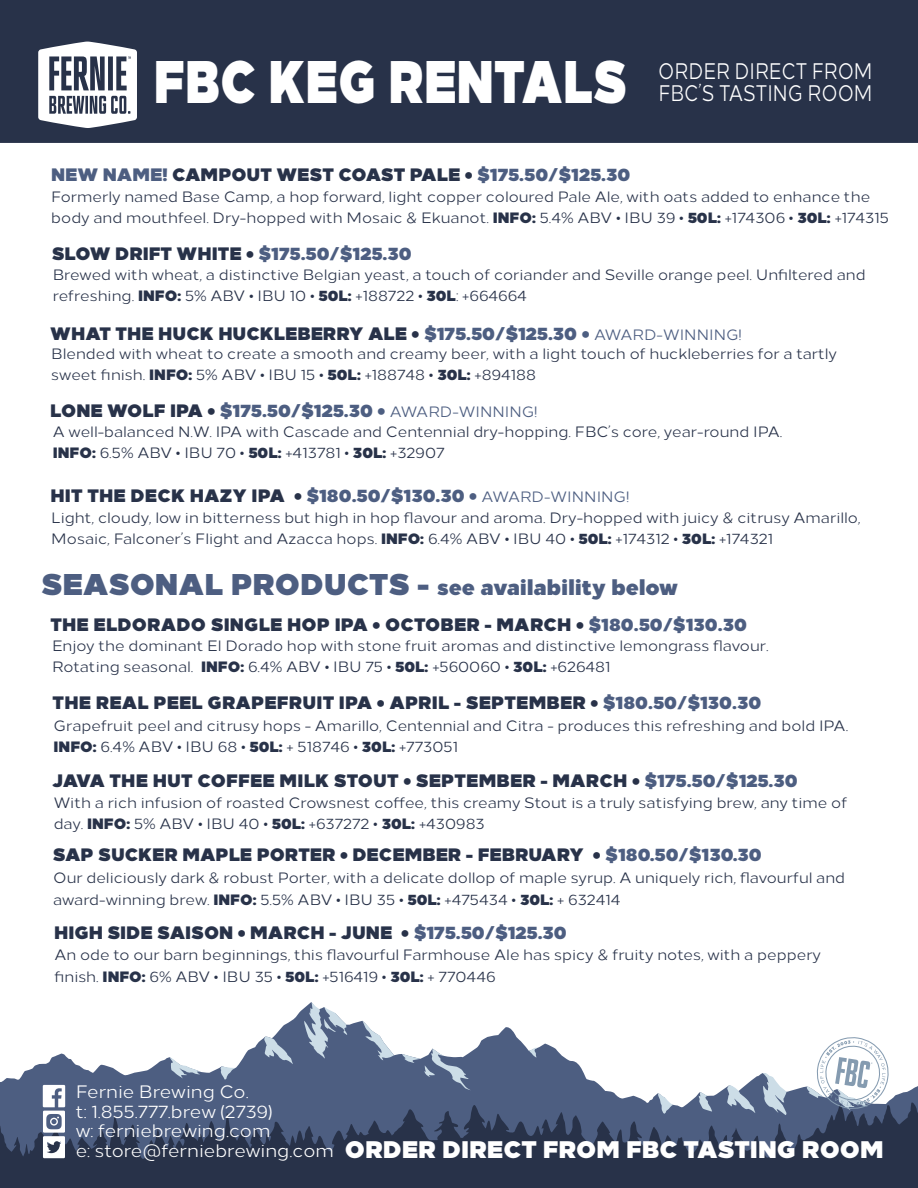
<style>
.page{position:relative;width:918px;height:1188px;background:#fff}
.page>*{position:absolute;margin:0;border:0;box-sizing:border-box;transform-origin:0 0}
.t1{font:900 60px "Loew";color:#fff;scale:.8 1}
.t2{font:900 24px "Loew";color:#fff}
.t3{font:900 22.5px "Loew";color:#4d5e81}
.t4{font:22.5px/22.5px "Loew";color:#fff;scale:.8 1}
.t5{font:900 18px "Loew";color:#283249}
.t6{font:900 18px "Loew";color:#4d5e81}
.t7{font:18px/19.5px "Loew";color:#fff}
.t8{font:15px/21px "Loew";color:#283249}
.s1{color:#283249}
.s2{font-weight:900}
.s3{color:#4d5e81}
.s4{font-weight:400;font-size:15px;color:#4d5e81}
.s5{font-weight:400;font-size:15px}
.s6{font-size:30px}
</style>
<div class="page">
<svg style="left:4px;top:1008px;width:759px;height:72px"></svg>
<svg style="left:763px;top:1073px;width:12px;height:7px"></svg>
<svg style="left:363px;top:1021px;width:31px;height:40px"></svg>
<svg style="left:304px;top:1002px;width:44px;height:58px;background:#8f9db3"></svg>
<svg style="left:402px;top:1049px;width:70px;height:31px"></svg>
<svg style="left:264px;top:1036px;width:29px;height:29px"></svg>
<svg style="left:170px;top:1057px;width:31px;height:22px"></svg>
<svg style="left:529px;top:1048px;width:8px;height:10px"></svg>
<svg style="left:220px;top:1066px;width:15px;height:14px"></svg>
<svg style="left:0;top:1080px;width:918px;height:108px;background:#404d68"></svg>
<svg style="left:806px;top:1037px;width:83px;height:74px"></svg>
<svg style="left:43px;top:1085px;width:22px;height:73px"></svg>
<div style="left:0;top:0;width:918px;height:143px;background:#283249"></div>
<svg style="left:38px;top:42px;width:99px;height:86px"></svg>
<h1 class="t1" style="left:153px;top:29px;width:593px">FBC KEG RENTALS</h1>
<h3 class="t4" style="left:658px;top:57px;width:269px">ORDER DIRECT FROM<br>FBC’S TASTING ROOM</h3>
<p class="t6" style="left:51px;top:159px;width:581px">NEW NAME! <span class="s1">CAMPOUT WEST COAST PALE •</span> $175.50/$125.30</p>
<p class="t8" style="left:51px;top:185px;width:839px">Formerly named Base Camp, a hop forward, light copper coloured Pale Ale, with oats added to enhance the body and mouthfeel. Dry-hopped with Mosaic &amp; Ekuanot. <span class="s2">INFO:</span> 5.4% ABV • IBU 39 • <span class="s2">50L:</span> +174306 • <span class="s2">30L:</span> +174315</p>
<p class="t5" style="left:52px;top:238px;width:361px">SLOW DRIFT WHITE • <span class="s3">$175.50/$125.30</span></p>
<p class="t8" style="left:53px;top:263px;width:814px">Brewed with wheat, a distinctive Belgian yeast, a touch of coriander and Seville orange peel. Unfiltered and refreshing. <span class="s2">INFO:</span> 5% ABV • IBU 10 • <span class="s2">50L:</span> +188722 • <span class="s2">30L</span>: +664664</p>
<p class="t5" style="left:50px;top:318px;width:693px">WHAT THE HUCK HUCKLEBERRY ALE • <span class="s3">$175.50/$125.30 •</span> <span class="s4">AWARD-WINNING!</span></p>
<p class="t8" style="left:51px;top:342px;width:787px">Blended with wheat to create a smooth and creamy beer, with a light touch of huckleberries for a tartly sweet finish. <span class="s2">INFO:</span> 5% ABV • IBU 15 • <span class="s2">50L:</span> +188748 • <span class="s2">30L:</span> +894188</p>
<p class="t6" style="left:50px;top:395px;width:488px"><span class="s1">LONE WOLF IPA •</span> $175.50/$125.30 • <span class="s5">AWARD-WINNING!</span></p>
<p class="t8" style="left:53px;top:419px;width:731px">A well-balanced N.W. IPA with Cascade and Centennial dry-hopping. FBC’s core, year-round IPA.<br><span class="s2">INFO:</span> 6.5% ABV • IBU 70 • <span class="s2">50L:</span> +413781 • <span class="s2">30L:</span> +32907</p>
<p class="t5" style="left:50px;top:480px;width:580px">HIT THE DECK HAZY IPA • <span class="s3">$180.50/$130.30 •</span> <span class="s4">AWARD-WINNING!</span></p>
<p class="t8" style="left:51px;top:505px;width:811px">Light, cloudy, low in bitterness but high in hop flavour and aroma. Dry-hopped with juicy &amp; citrusy Amarillo,<br>Mosaic, Falconer’s Flight and Azacca hops. <span class="s2">INFO:</span> 6.4% ABV • IBU 40 • <span class="s2">50L:</span> +174312 • <span class="s2">30L:</span> +174321</p>
<h3 class="t3" style="left:41px;top:568px;width:638px"><span class="s6">SEASONAL PRODUCTS -</span> see availability below</h3>
<p class="t5" style="left:50px;top:609px;width:698px">THE ELDORADO SINGLE HOP IPA • OCTOBER - MARCH • <span class="s3">$180.50/$130.30</span></p>
<p class="t8" style="left:52px;top:634px;width:718px">Enjoy the dominant El Dorado hop with stone fruit aromas and distinctive lemongrass flavour.<br>Rotating seasonal. <span class="s2">INFO:</span> 6.4% ABV • IBU 75 • <span class="s2">50L:</span> +560060 • <span class="s2">30L:</span> +626481</p>
<p class="t5" style="left:53px;top:686px;width:710px">THE REAL PEEL GRAPEFRUIT IPA • APRIL - SEPTEMBER • <span class="s3">$180.50/$130.30</span></p>
<p class="t8" style="left:54px;top:714px;width:796px">Grapefruit peel and citrusy hops - Amarillo, Centennial and Citra - produces this refreshing and bold IPA.<br><span class="s2">INFO:</span> 6.4% ABV • IBU 68 • <span class="s2">50L:</span> + 518746 • <span class="s2">30L:</span> +773051</p>
<p class="t5" style="left:52px;top:764px;width:747px">JAVA THE HUT COFFEE MILK STOUT • SEPTEMBER - MARCH • <span class="s3">$175.50/$125.30</span></p>
<p class="t8" style="left:54px;top:790px;width:795px;line-height:21.6px">With a rich infusion of roasted Crowsnest coffee, this creamy Stout is a truly satisfying brew, any time of day. <span class="s2">INFO:</span> 5% ABV • IBU 40 • <span class="s2">50L:</span> +637272 • <span class="s2">30L:</span> +430983</p>
<p class="t5" style="left:53px;top:839px;width:711px">SAP SUCKER MAPLE PORTER • DECEMBER - FEBRUARY • <span class="s3">$180.50/$130.30</span></p>
<p class="t8" style="left:53px;top:866px;width:794px;line-height:21.6px">Our deliciously dark &amp; robust Porter, with a delicate dollop of maple syrup. A uniquely rich, flavourful and award-winning brew. <span class="s2">INFO:</span> 5.5% ABV • IBU 35 • <span class="s2">50L:</span> +475434 • <span class="s2">30L:</span> + 632414</p>
<p class="t5" style="left:54px;top:917px;width:514px">HIGH SIDE SAISON • MARCH - JUNE • <span class="s3">$175.50/$125.30</span></p>
<p class="t8" style="left:54px;top:943px;width:768px;line-height:21.6px">An ode to our barn beginnings, this flavourful Farmhouse Ale has spicy &amp; fruity notes, with a peppery finish. <span class="s2">INFO:</span> 6% ABV • IBU 35 • <span class="s2">50L:</span> +516419 • <span class="s2">30L:</span> + 770446</p>
<p class="t7" style="left:76px;top:1081px;width:260px">Fernie Brewing Co.<br>t: 1.855.777.brew (2739)<br>w: ferniebrewing.com<br>e: store@ferniebrewing.com</p>
<h2 class="t2" style="left:345px;top:1129px;width:540px">ORDER DIRECT FROM FBC TASTING ROOM</h2>
</div>
